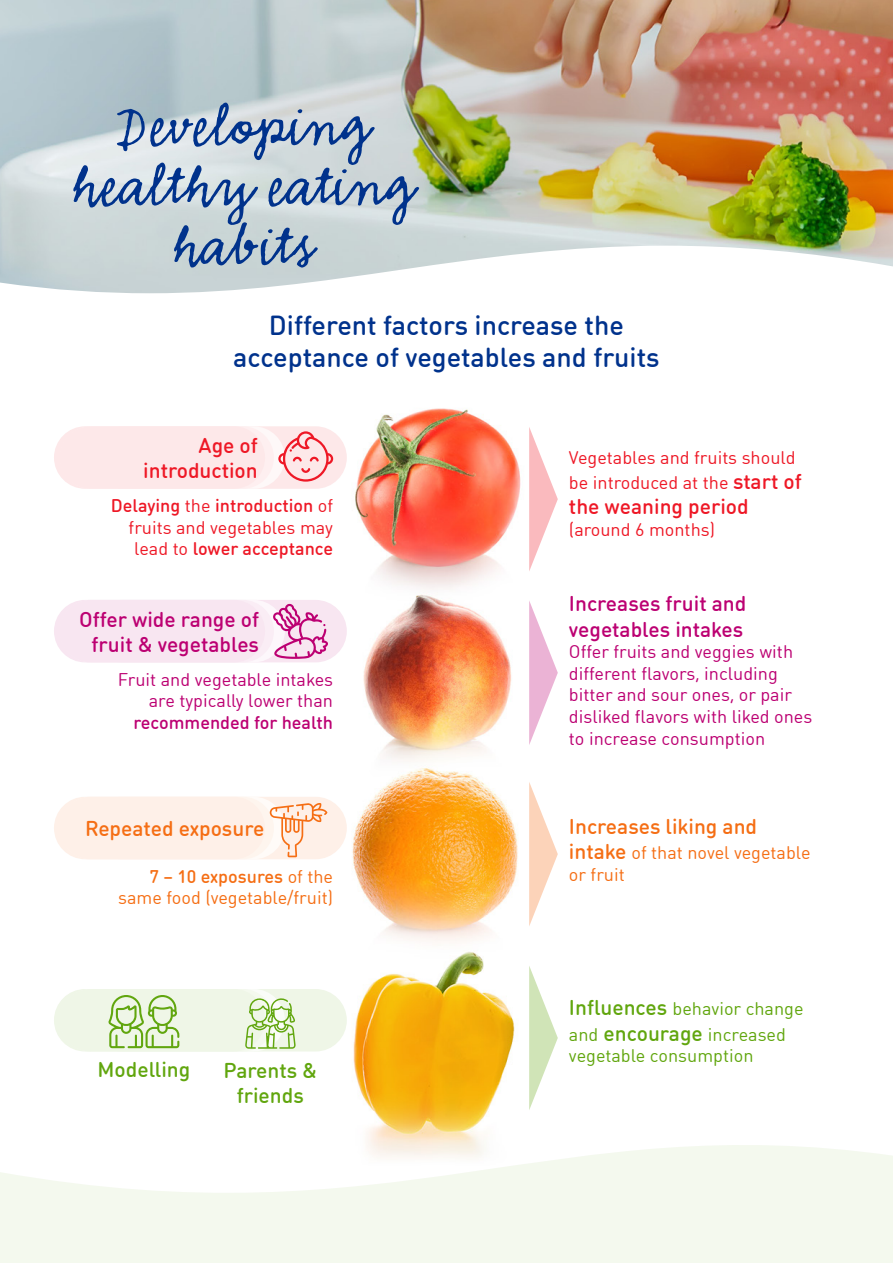
<style>
.page{position:relative;width:893px;height:1263px;background:#fff}
.page>*{position:absolute;margin:0;border:0;box-sizing:border-box;transform-origin:0 0}
.t1{font:64.5px/60px "Emmascript MVB Std";color:#00328c;text-align:center}
.t2{font:500 27px/32.4px "DIN Round Offc Pro";color:#00328c;text-align:center}
.t3{font:500 21px/25.2px "DIN Round Offc Pro";color:#bc0072}
.t4{font:500 21px "DIN Round Offc Pro";color:#f56e14}
.t5{font:500 21px/25.2px "DIN Round Offc Pro";color:#ee1826;text-align:right}
.t6{font:500 21px/25.2px "DIN Round Offc Pro";color:#61a60e;text-align:center}
.t7{font:18px/21.6px "DIN Round Offc Pro";color:#bc0072}
.t8{font:500 18px/21.6px "DIN Round Offc Pro";color:#ee1826;text-align:right}
.t9{font:18px/25.2px "DIN Round Offc Pro";color:#61a60e}
.t10{font:18px/25.2px "DIN Round Offc Pro";color:#ee1826}
.t11{font:18px "DIN Round Offc Pro";color:#f56e14}
.t12{font:500 18px "DIN Round Offc Pro";color:#bc0072}
.t13{font:500 18px "DIN Round Offc Pro";color:#f56e14}
.s1{font-weight:400}
.s2{font-weight:500;font-size:21px}
</style>
<div class="page">
<img style="left:56px;top:408px;width:465px;height:737px">
<div style="left:54px;top:426px;width:293px;height:63px;background:#fde8e9;border-radius:31px"></div>
<div style="left:60px;top:426px;width:225px;height:63px;background:#fef8f8;border-radius:31px"></div>
<div style="left:91px;top:426px;width:183px;height:63px;background:#feeff0;border-radius:31px"></div>
<div style="left:60px;top:426px;width:205px;height:63px;background:#fde8e9;border-radius:31px"></div>
<div style="left:54px;top:600px;width:293px;height:62px;background:#f8e6f1;border-radius:31px"></div>
<div style="left:60px;top:600px;width:225px;height:62px;background:#fdf7fb;border-radius:31px"></div>
<div style="left:91px;top:600px;width:183px;height:62px;background:#faedf5;border-radius:31px"></div>
<div style="left:60px;top:600px;width:205px;height:62px;background:#f8e6f1;border-radius:31px"></div>
<div style="left:54px;top:797px;width:293px;height:62px;background:#fef0e8;border-radius:31px"></div>
<div style="left:91px;top:797px;width:183px;height:62px;background:#fef5ee;border-radius:31px"></div>
<div style="left:60px;top:797px;width:205px;height:62px;background:#fef0e8;border-radius:31px"></div>
<div style="left:54px;top:989px;width:293px;height:62px;background:#eff6e7;border-radius:31px"></div>
<svg style="left:0;top:1145px;width:893px;height:118px;fill:#f4f9ee"></svg>
<img style="left:0;top:0;width:893px;height:293px">
<svg style="left:529px;top:427px;width:29px;height:144px"></svg>
<svg style="left:529px;top:601px;width:29px;height:144px"></svg>
<svg style="left:278px;top:431px;width:55px;height:51px"></svg>
<svg style="left:273px;top:603px;width:55px;height:56px"></svg>
<svg style="left:529px;top:966px;width:29px;height:144px"></svg>
<svg style="left:529px;top:782px;width:29px;height:144px"></svg>
<svg style="left:270px;top:803px;width:57px;height:54px"></svg>
<svg style="left:108px;top:995px;width:71px;height:53px"></svg>
<svg style="left:245px;top:995px;width:51px;height:54px"></svg>
<h1 class="t1" style="left:73px;top:98px;width:343px">Developing healthy eating habits</h1>
<h2 class="t2" style="left:233px;top:308px;width:428px">Different factors increase the acceptance of vegetables and fruits</h2>
<p class="t5" style="left:143px;top:432px;width:116px">Age of introduction</p>
<p class="t8" style="left:111px;top:494px;width:224px">Delaying <span class="s1">the</span> introduction <span class="s1">of fruits and vegetables may lead to</span> lower acceptance</p>
<p class="t3" style="left:79px;top:605px;width:181px;text-align:center">Offer wide range of fruit &amp; vegetables</p>
<p class="t7" style="left:118px;top:668px;width:217px;text-align:right">Fruit and vegetable intakes are typically lower than</p>
<p class="t12" style="left:133px;top:710px;width:201px">recommended for health</p>
<p class="t4" style="left:85px;top:814px;width:181px">Repeated exposure</p>
<p class="t10" style="left:569px;top:444px;width:234px">Vegetables and fruits should be introduced at the <span class="s2">start of</span></p>
<p class="t5" style="left:569px;top:493px;width:181px">the weaning period</p>
<p class="t10" style="left:569px;top:516px;width:148px">(around 6 months)</p>
<p class="t3" style="left:569px;top:590px;width:179px">Increases fruit and vegetables intakes</p>
<p class="t7" style="left:569px;top:640px;width:245px">Offer fruits and veggies with different flavors, including bitter and sour ones, or pair disliked flavors with liked ones to increase consumption</p>
<p class="t4" style="left:569px;top:812px;width:190px">Increases liking and</p>
<p class="t11" style="left:569px;top:841px;width:243px"><span class="s2">intake</span> of that novel vegetable</p>
<p class="t13" style="left:150px;top:864px;width:185px">7 – 10 exposures <span class="s1">of the</span></p>
<p class="t11" style="left:569px;top:862px;width:57px">or fruit</p>
<p class="t11" style="left:118px;top:886px;width:216px">same food (vegetable/fruit)</p>
<p class="t6" style="left:97px;top:1056px;width:94px">Modelling</p>
<p class="t6" style="left:223px;top:1057px;width:95px">Parents &amp; friends</p>
<p class="t9" style="left:569px;top:996px;width:236px"><span class="s2">Influences</span> behavior change and <span class="s2">encourage</span> increased</p>
<p class="t9" style="left:569px;top:1042px;width:186px">vegetable consumption</p>
</div>
